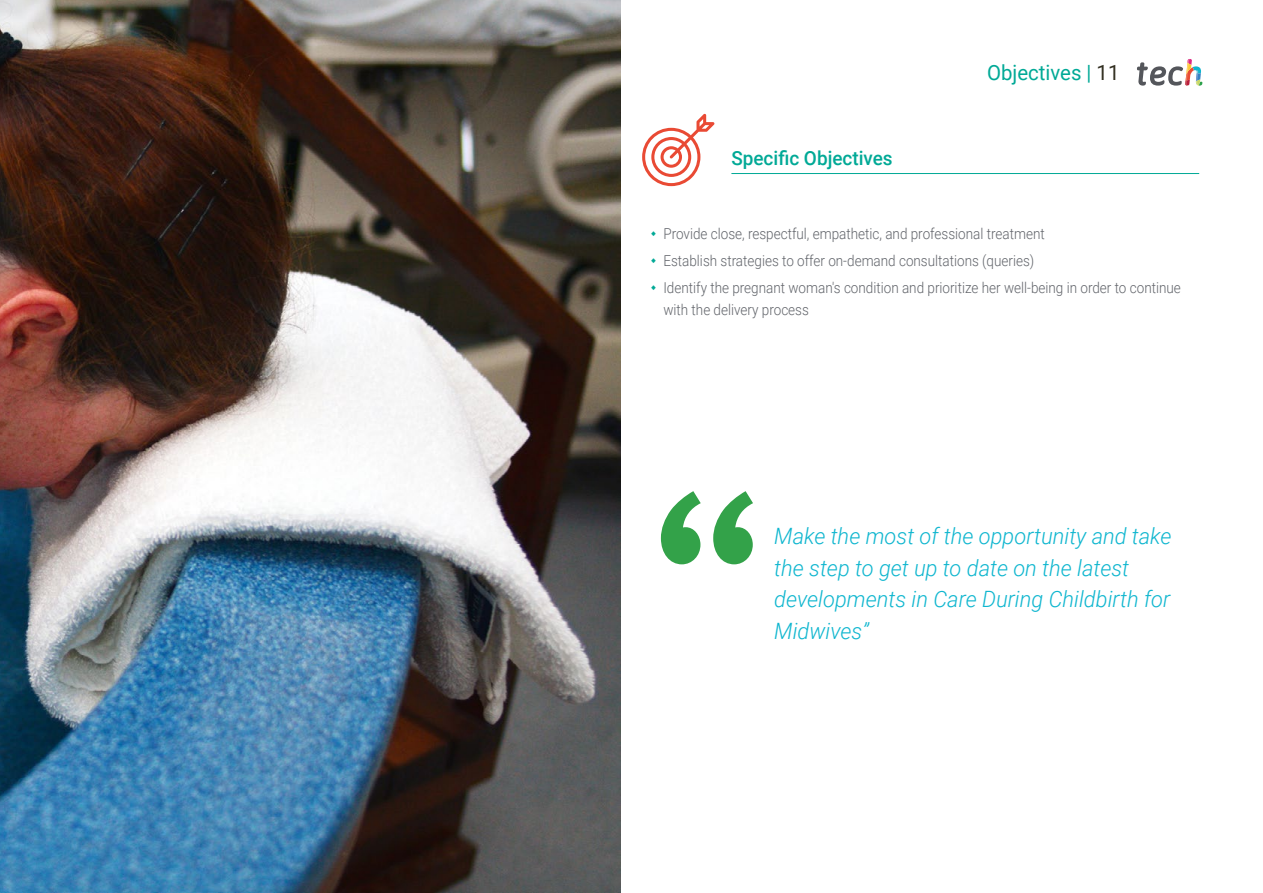
<style>
.page{position:relative;width:1263px;height:893px;background:#fff}
.page>*{position:absolute;margin:0;border:0;box-sizing:border-box;transform-origin:0 0}
.t1{font:italic 300 22.5px/31.5px "Roboto";color:#0fb6cf}
.t2{font:21px "Roboto";color:#00a996}
.t3{font:500 19.5px "Roboto";color:#00a996}
.t4{font:300 15px/26.7px "Roboto";color:#61646a;scale:.9 1}
.s1{color:#312e20}
</style>
<div class="page">
<svg style="left:642px;top:114px;width:72px;height:72px"></svg>
<img style="left:0;top:0;width:621px;height:893px">
<svg style="left:661px;top:491px;width:92px;height:73px"></svg>
<svg style="left:1137px;top:59px;width:65px;height:27px"></svg>
<hr style="left:731px;top:173px;width:468px;height:1px;background:#00a996">
<h3 class="t3" style="left:731px;top:144px;width:163px">Specific Objectives</h3>
<h2 class="t2" style="left:987px;top:57px;width:134px">Objectives | <span class="s1">11</span></h2>
<p class="t4" style="left:663px;top:220px;width:576px">Provide close, respectful, empathetic, and professional treatment<br>Establish strategies to offer on-demand consultations (queries)<br>Identify the pregnant woman's condition and prioritize her well-being in order to continue</p>
<p class="t4" style="left:663px;top:296px;width:163px">with the delivery process</p>
<h1 class="t1" style="left:774px;top:520px;width:399px">Make the most of the opportunity and take the step to get up to date on the latest developments in Care During Childbirth for<br>Midwives”</h1>
</div>
